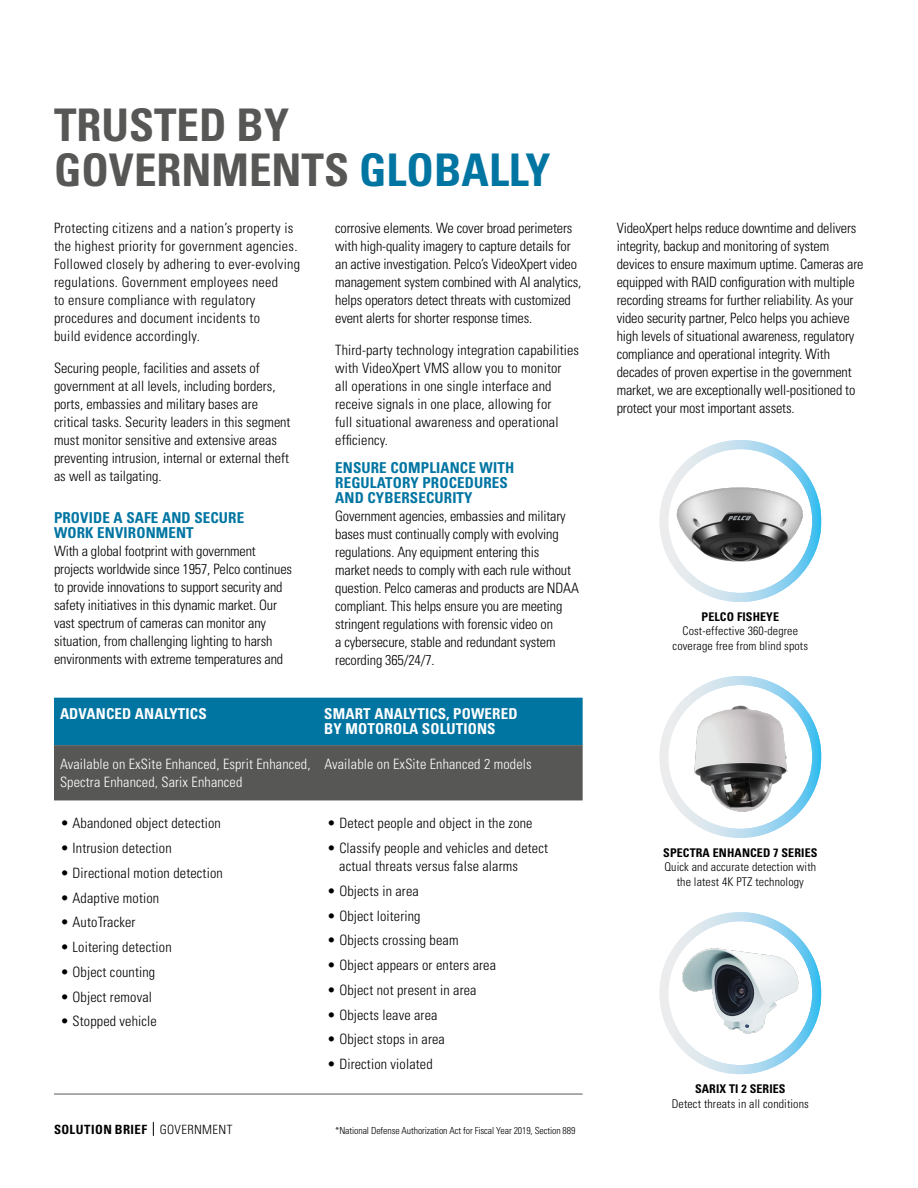
<style>
.page{position:relative;width:918px;height:1188px;background:#fff}
.page>*{position:absolute;margin:0;border:0;box-sizing:border-box;transform-origin:0 0}
.t1{font:700 condensed 45px/45px "Univers LT Std";color:#575756}
.t2{font:700 condensed 15px/15px "Univers LT Std";letter-spacing:.01em;color:#0075a2}
.t3{font:700 condensed 15px/15px "Univers LT Std";letter-spacing:.01em;color:#fff}
.t4{font:300 condensed 14.25px/18px "Univers LT Std";letter-spacing:-.01em;color:#000}
.t5{font:300 condensed 14.25px/18px "Univers LT Std";letter-spacing:.01em;color:#000}
.t6{font:300 condensed 14.25px/18px "Univers LT Std";letter-spacing:.02em;color:#000}
.t7{font:300 condensed 14.25px/18px "Univers LT Std";letter-spacing:.01em;color:#fff}
.t8{font:700 condensed 12.75px "Univers LT Std";letter-spacing:.03em;color:#000}
.t9{font:300 condensed 12px/14.2px "Univers LT Std";letter-spacing:.01em;color:#000;text-align:center}
.t10{font:700 condensed 12px "Univers LT Std";letter-spacing:.01em;color:#000}
.t11{font:300 condensed 9.75px "Univers LT Std";letter-spacing:-.01em;color:#000}
.s1{color:#0075a2}
.s2{font-weight:300}
</style>
<div class="page">
<svg style="left:153px;top:1122px;width:1px;height:14px"></svg>
<svg style="left:659px;top:440px;width:162px;height:162px"></svg>
<img style="left:676px;top:485px;width:129px;height:79px">
<svg style="left:659px;top:676px;width:162px;height:162px"></svg>
<svg style="left:659px;top:912px;width:162px;height:162px"></svg>
<img style="left:681px;top:699px;width:119px;height:120px">
<img style="left:678px;top:947px;width:124px;height:90px">
<svg style="left:54px;top:698px;width:529px;height:102px;background:#2f6579"></svg>
<hr style="left:54px;top:1094px;width:529px;height:1px;background:#575756">
<h1 class="t1" style="left:54px;top:102px;width:498px">TRUSTED BY<br>GOVERNMENTS <span class="s1">GLOBALLY</span></h1>
<p class="t6" style="left:54px;top:219px;width:248px">Protecting citizens and a nation’s property is the highest priority for government agencies.<br>Followed closely by adhering to ever-evolving regulations. Government employees need<br>to ensure compliance with regulatory procedures and document incidents to<br>build evidence accordingly.</p>
<p class="t4" style="left:54px;top:359px;width:238px">Securing people, facilities and assets of government at all levels, including borders, ports, embassies and military bases are critical tasks. Security leaders in this segment must monitor sensitive and extensive areas preventing intrusion, internal or external theft as well as tailgating.</p>
<p class="t2" style="left:54px;top:510px;width:192px">PROVIDE A SAFE AND SECURE<br>WORK ENVIRONMENT</p>
<p class="t4" style="left:54px;top:542px;width:240px">With a global footprint with government projects worldwide since 1957, Pelco continues to provide innovations to support security and safety initiatives in this dynamic market. Our vast spectrum of cameras can monitor any situation, from challenging lighting to harsh environments with extreme temperatures and</p>
<p class="t4" style="left:335px;top:219px;width:248px">corrosive elements. We cover broad perimeters with high-quality imagery to capture details for an active investigation. Pelco’s VideoXpert video management system combined with AI analytics, helps operators detect threats with customized event alerts for shorter response times.</p>
<p class="t5" style="left:335px;top:341px;width:245px">Third-party technology integration capabilities with VideoXpert VMS allow you to monitor<br>all operations in one single interface and receive signals in one place, allowing for<br>full situational awareness and operational efficiency.</p>
<p class="t2" style="left:335px;top:460px;width:181px">ENSURE COMPLIANCE WITH<br>REGULATORY PROCEDURES<br>AND CYBERSECURITY</p>
<p class="t4" style="left:335px;top:507px;width:245px">Government agencies, embassies and military bases must continually comply with evolving regulations. Any equipment entering this<br>market needs to comply with each rule without question. Pelco cameras and products are NDAA compliant. This helps ensure you are meeting stringent regulations with forensic video on<br>a cybersecure, stable and redundant system recording 365/24/7.</p>
<p class="t3" style="left:60px;top:706px;width:148px">ADVANCED ANALYTICS</p>
<p class="t3" style="left:324px;top:706px;width:195px">SMART ANALYTICS, POWERED<br>BY MOTOROLA SOLUTIONS</p>
<p class="t7" style="left:60px;top:755px;width:252px">Available on ExSite Enhanced, Esprit Enhanced,<br>Spectra Enhanced, Sarix Enhanced</p>
<p class="t7" style="left:324px;top:755px;width:209px">Available on ExSite Enhanced 2 models</p>
<p class="t5" style="left:60px;top:814px;width:162px">• Abandoned object detection</p>
<p class="t5" style="left:60px;top:839px;width:113px">• Intrusion detection</p>
<p class="t5" style="left:60px;top:864px;width:164px">• Directional motion detection</p>
<p class="t5" style="left:60px;top:889px;width:100px">• Adaptive motion</p>
<p class="t5" style="left:60px;top:913px;width:76px">• AutoTracker</p>
<p class="t5" style="left:60px;top:938px;width:113px">• Loitering detection</p>
<p class="t5" style="left:60px;top:963px;width:96px">• Object counting</p>
<p class="t5" style="left:60px;top:988px;width:93px">• Object removal</p>
<p class="t5" style="left:60px;top:1012px;width:98px">• Stopped vehicle</p>
<p class="t8" style="left:54px;top:1122px;width:180px">SOLUTION BRIEF <span class="s2">GOVERNMENT</span></p>
<p class="t5" style="left:327px;top:814px;width:207px">• Detect people and object in the zone</p>
<p class="t5" style="left:339px;top:839px;width:210px;text-indent:-12px">• Classify people and vehicles and detect actual threats versus false alarms</p>
<p class="t5" style="left:327px;top:882px;width:93px">• Objects in area</p>
<p class="t5" style="left:327px;top:907px;width:95px">• Object loitering</p>
<p class="t5" style="left:327px;top:931px;width:133px">• Objects crossing beam</p>
<p class="t5" style="left:327px;top:956px;width:170px">• Object appears or enters area</p>
<p class="t5" style="left:327px;top:981px;width:151px">• Object not present in area</p>
<p class="t5" style="left:327px;top:1006px;width:112px">• Objects leave area</p>
<p class="t5" style="left:327px;top:1030px;width:119px">• Object stops in area</p>
<p class="t5" style="left:327px;top:1055px;width:107px">• Direction violated</p>
<p class="t11" style="left:335px;top:1125px;width:242px">*National Defense Authorization Act for Fiscal Year 2019, Section 889</p>
<p class="t4" style="left:617px;top:219px;width:248px">VideoXpert helps reduce downtime and delivers integrity, backup and monitoring of system devices to ensure maximum uptime. Cameras are equipped with RAID configuration with multiple recording streams for further reliability. As your video security partner, Pelco helps you achieve high levels of situational awareness, regulatory compliance and operational integrity. With decades of proven expertise in the government market, we are exceptionally well-positioned to protect your most important assets.</p>
<p class="t10" style="left:702px;top:610px;width:79px">PELCO FISHEYE</p>
<p class="t9" style="left:673px;top:624px;width:137px">Cost-effective 360-degree coverage free from blind spots</p>
<p class="t10" style="left:663px;top:845px;width:156px">SPECTRA ENHANCED 7 SERIES</p>
<p class="t9" style="left:664px;top:860px;width:153px">Quick and accurate detection with the latest 4K PTZ technology</p>
<p class="t10" style="left:695px;top:1082px;width:92px">SARIX TI 2 SERIES</p>
<p class="t9" style="left:672px;top:1096px;width:138px">Detect threats in all conditions</p>
</div>
